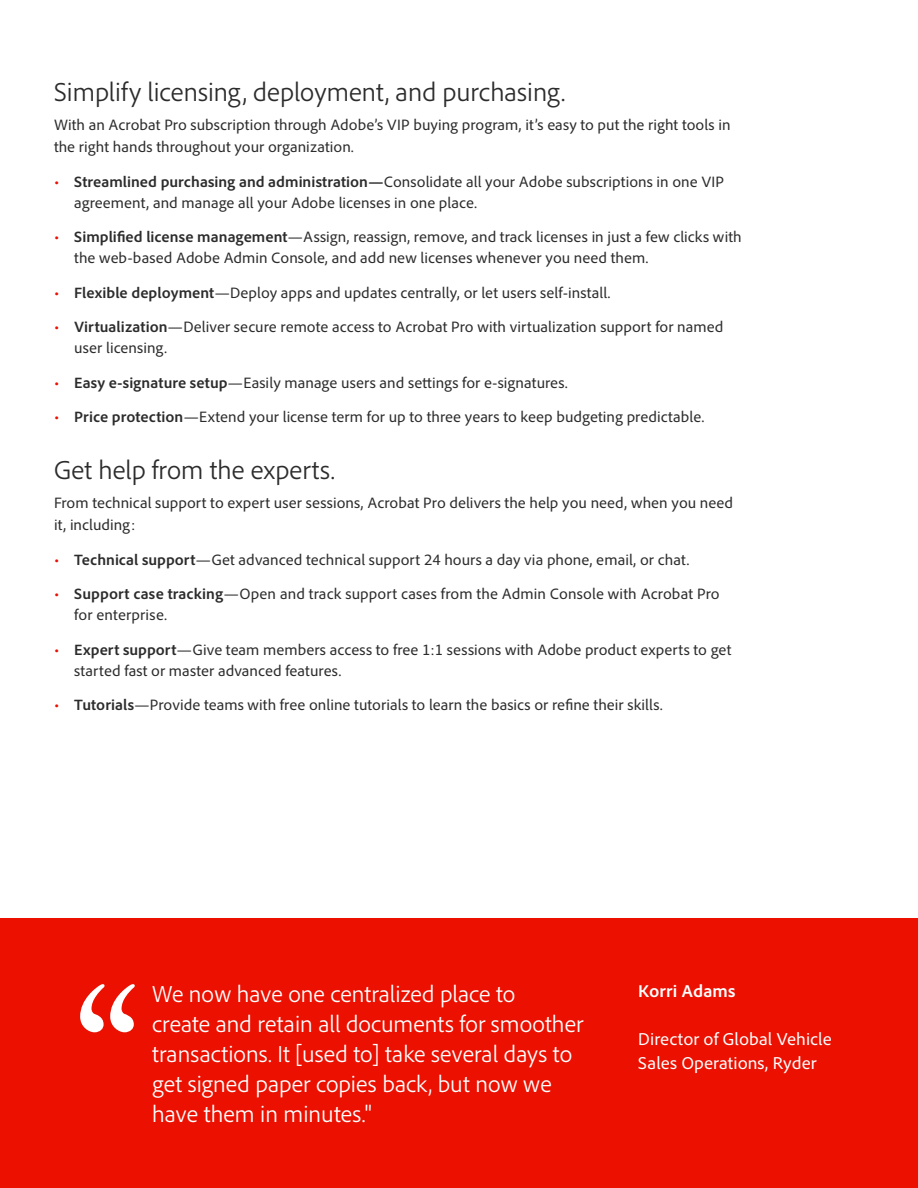
<style>
.page{position:relative;width:918px;height:1188px;background:#fff}
.page>*{position:absolute;margin:0;border:0;box-sizing:border-box;transform-origin:0 0}
.t1{font:300 27px "Adobe Clean";color:#2c2c2c}
.t2{font:300 24px/30px "Adobe Clean";color:#fff}
.t3{font:18px/24px "Adobe Clean";color:#fff}
.t4{font:700 18px "Adobe Clean";color:#fff}
.t5{font:15.75px/21px "Adobe Clean";color:#2c2c2c}
.s1{font-size:16.5px;color:#eb1000}
.s2{font-weight:700}
</style>
<div class="page">
<div style="left:0;top:918px;width:918px;height:270px;background:#eb1000"></div>
<svg style="left:80px;top:984px;width:55px;height:48px"></svg>
<h1 class="t1" style="left:54px;top:74px;width:513px">Simplify licensing, deployment, and purchasing.</h1>
<p class="t5" style="left:54px;top:113px;width:678px;line-height:22.5px">With an Acrobat Pro subscription through Adobe’s VIP buying program, it’s easy to put the right tools in the right hands throughout your organization.</p>
<p class="t5" style="left:74px;top:171px;width:651px;text-indent:-20px"><span class="s1">•</span> <span class="s2">Streamlined purchasing and administration—</span>Consolidate all your Adobe subscriptions in one VIP agreement, and manage all your Adobe licenses in one place.</p>
<p class="t5" style="left:74px;top:226px;width:669px;text-indent:-20px"><span class="s1">•</span> <span class="s2">Simplified license management</span>—Assign, reassign, remove, and track licenses in just a few clicks with the web-based Adobe Admin Console, and add new licenses whenever you need them.</p>
<p class="t5" style="left:54px;top:282px;width:558px"><span class="s1">•</span> <span class="s2">Flexible deployment</span>—Deploy apps and updates centrally, or let users self-install.</p>
<p class="t5" style="left:74px;top:316px;width:651px;text-indent:-20px"><span class="s1">•</span> <span class="s2">Virtualization</span>—Deliver secure remote access to Acrobat Pro with virtualization support for named user licensing.</p>
<p class="t5" style="left:54px;top:372px;width:516px"><span class="s1">•</span> <span class="s2">Easy e-signature setup</span>—Easily manage users and settings for e-signatures.</p>
<p class="t5" style="left:54px;top:406px;width:652px"><span class="s1">•</span> <span class="s2">Price protection</span>—Extend your license term for up to three years to keep budgeting predictable.</p>
<h1 class="t1" style="left:54px;top:452px;width:282px">Get help from the experts.</h1>
<p class="t5" style="left:54px;top:491px;width:681px;line-height:22.5px">From technical support to expert user sessions, Acrobat Pro delivers the help you need, when you need it, including:</p>
<p class="t5" style="left:54px;top:549px;width:637px"><span class="s1">•</span> <span class="s2">Technical support</span>—Get advanced technical support 24 hours a day via phone, email, or chat.</p>
<p class="t5" style="left:74px;top:583px;width:647px;text-indent:-20px"><span class="s1">•</span> <span class="s2">Support case tracking</span>—Open and track support cases from the Admin Console with Acrobat Pro for enterprise.</p>
<p class="t5" style="left:74px;top:639px;width:659px;text-indent:-20px"><span class="s1">•</span> <span class="s2">Expert support</span>—Give team members access to free 1:1 sessions with Adobe product experts to get started fast or master advanced features.</p>
<p class="t5" style="left:54px;top:694px;width:611px"><span class="s1">•</span> <span class="s2">Tutorials</span>—Provide teams with free online tutorials to learn the basics or refine their skills.</p>
<h2 class="t2" style="left:152px;top:978px;width:433px">We now have one centralized place to<br>create and retain all documents for smoother transactions. It [used to] take several days to get signed paper copies back, but now we have them in minutes."</h2>
<p class="t4" style="left:638px;top:980px;width:99px">Korri Adams</p>
<p class="t3" style="left:638px;top:1027px;width:195px">Director of Global Vehicle<br>Sales Operations, Ryder</p>
</div>
